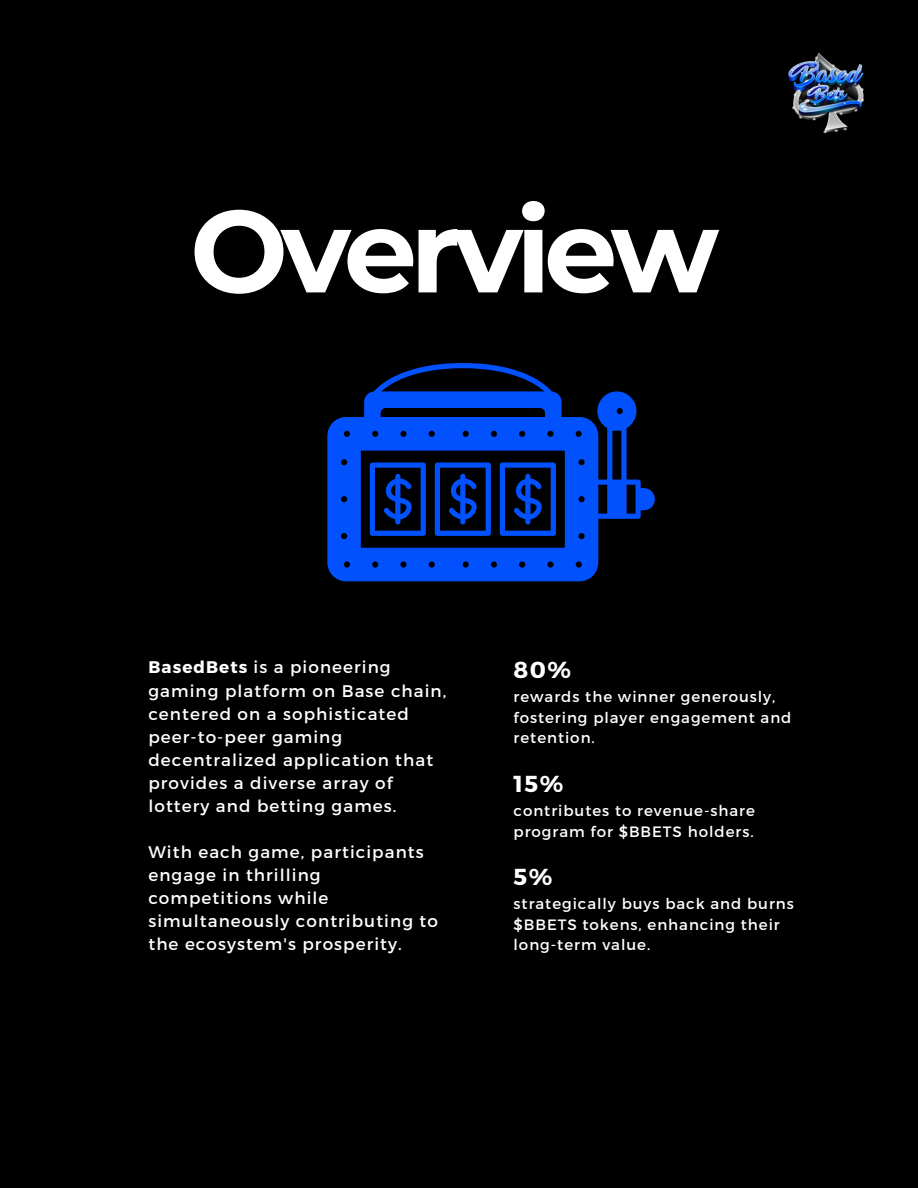
<style>
.page{position:relative;width:918px;height:1188px;background:#000}
.page>*{position:absolute;margin:0;border:0;box-sizing:border-box;transform-origin:0 0}
.t1{font:700 116.1px "Montserrat";letter-spacing:-.06em;color:#fff}
.t2{font:700 23.1px "Montserrat";color:#fff}
.t3{font:16.8px/23.1px "Montserrat";letter-spacing:.065em;color:#fff}
.t4{font:15px/20.5px "Montserrat";letter-spacing:.065em;color:#fff}
.s1{font-weight:700}
</style>
<div class="page">
<svg style="left:327px;top:363px;width:328px;height:218px;fill:#0251ff"></svg>
<svg style="left:370px;top:462px;width:56px;height:74px"></svg>
<svg style="left:435px;top:462px;width:56px;height:74px"></svg>
<svg style="left:500px;top:462px;width:56px;height:74px"></svg>
<img style="left:788px;top:52px;width:77px;height:82px">
<h1 class="t1" style="left:190px;top:180px;width:531px">Overview</h1>
<p class="t3" style="left:148px;top:655px;width:300px"><span class="s1">BasedBets</span> is a pioneering gaming platform on Base chain, centered on a sophisticated peer-to-peer gaming decentralized application that provides a diverse array of lottery and betting games.</p>
<p class="t3" style="left:148px;top:839px;width:291px">With each game, participants engage in thrilling competitions while simultaneously contributing to the ecosystem's prosperity.</p>
<h2 class="t2" style="left:514px;top:655px;width:59px">80%</h2>
<p class="t4" style="left:514px;top:686px;width:279px">rewards the winner generously, fostering player engagement and retention.</p>
<h2 class="t2" style="left:514px;top:769px;width:51px">15%</h2>
<p class="t4" style="left:514px;top:800px;width:243px">contributes to revenue-share program for $BBETS holders.</p>
<h2 class="t2" style="left:514px;top:862px;width:40px">5%</h2>
<p class="t4" style="left:514px;top:893px;width:282px">strategically buys back and burns $BBETS tokens, enhancing their long-term value.</p>
</div>
